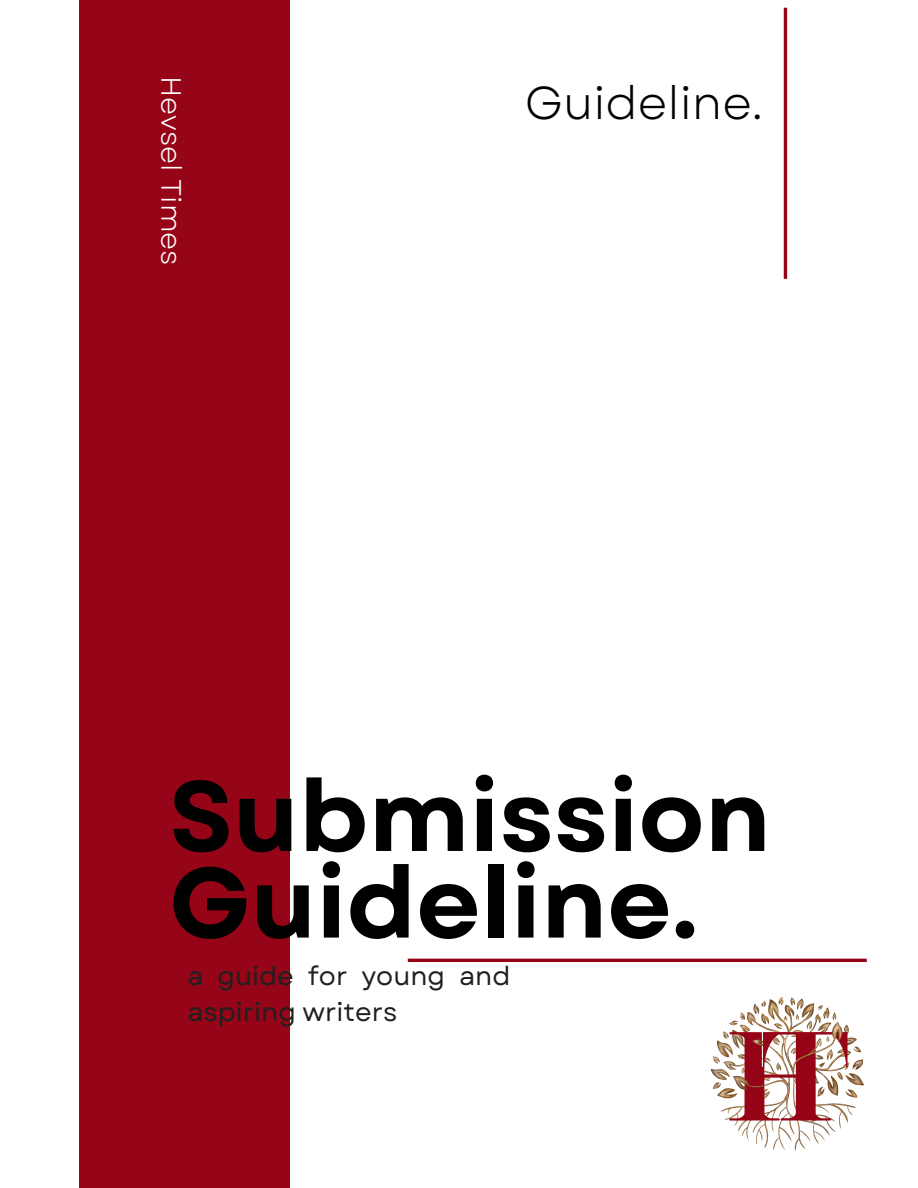
<style>
.page{position:relative;width:918px;height:1188px;background:#fff}
.page>*{position:absolute;margin:0;border:0;box-sizing:border-box;transform-origin:0 0}
.t1{font:700 99.3px/86.7px "Garet";color:#000}
.t2{font:46.05px "Garet";color:#000}
.t3{font:27.9px "Garet";color:#fff}
.t4{font:26.1px/36px "Garet";color:#1c2120}
</style>
<div class="page">
<div style="left:79px;top:0;width:210px;height:1188px;background:#960417"></div>
<hr style="left:784px;top:8px;width:3px;height:271px;background:#960417">
<hr style="left:408px;top:959px;width:459px;height:3px;background:#960417">
<img style="left:710px;top:997px;width:154px;height:154px">
<p class="t3" style="left:191px;top:76px;width:191px;rotate:90deg">Hevsel Ti mes</p>
<h2 class="t2" style="left:525px;top:69px;width:240px">Guideline.</h2>
<h1 class="t1" style="left:169px;top:773px;width:603px">Submission<br>Guideline.</h1>
<p class="t4" style="left:187px;top:958px;width:325px">a guide for young and aspiring writers</p>
</div>
